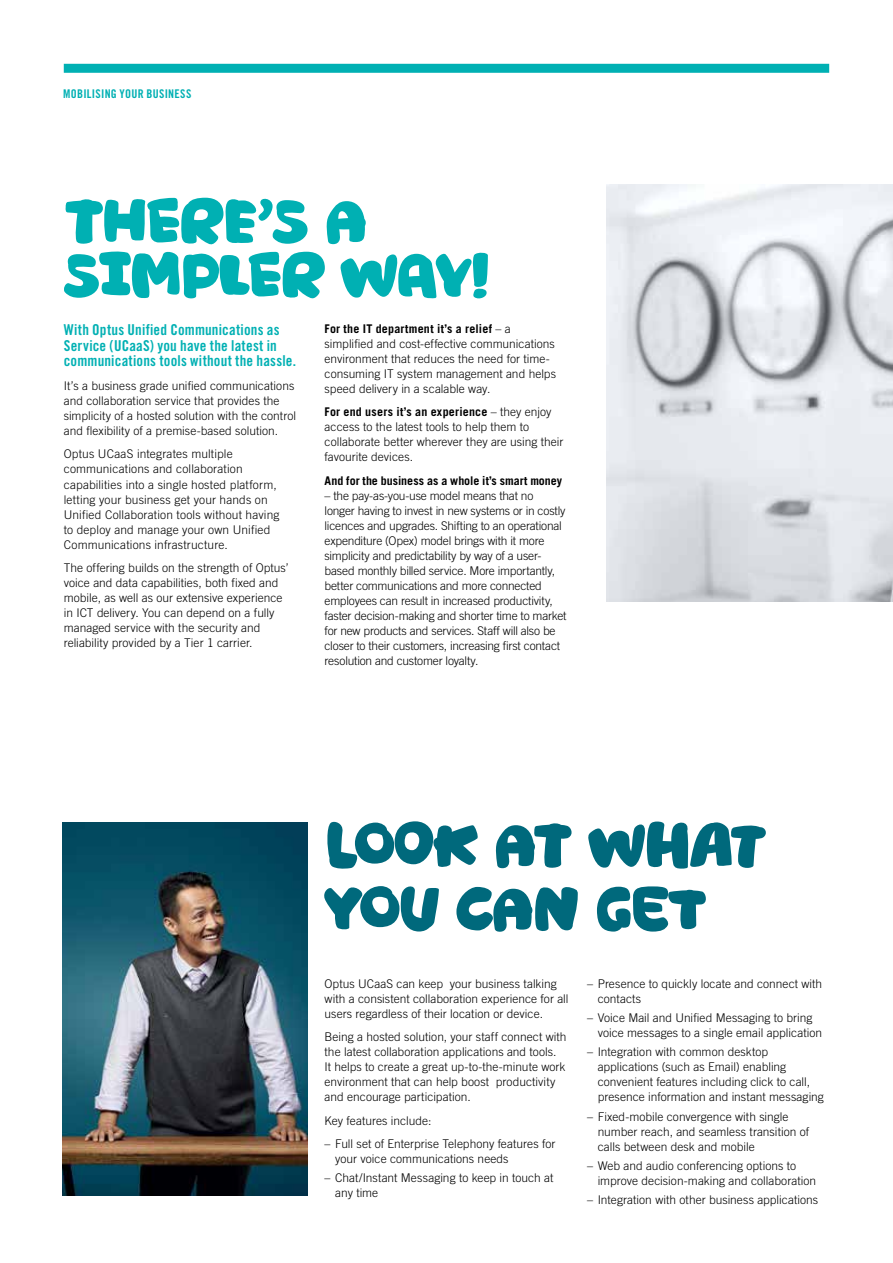
<style>
.page{position:relative;width:893px;height:1263px;background:#fff}
.page>*{position:absolute;margin:0;border:0;box-sizing:border-box;transform-origin:0 0}
.t1{font:700 67.5px/54px "Optus Voice BETA01";letter-spacing:-.01em;color:#00b0b3}
.t2{font:700 67.5px/63.4px "Optus Voice BETA01";letter-spacing:-.03em;color:#00697c}
.t3{font:15px/15.8px "Trade Gothic LT Pro Bd Cn 20";letter-spacing:.015em;color:#00b0b3}
.t4{font:300 12px/15px "Trade Gothic LT Pro";color:#000}
.t5{font:700 12px "Trade Gothic LT Pro";color:#000}
.t6{font:12px "Trade Gothic LT Pro Bd Cn 20";letter-spacing:.025em;color:#00b0b3}
.s1{font-weight:700}
</style>
<div class="page">
<img style="left:62px;top:822px;width:246px;height:374px">
<img style="left:606px;top:185px;width:287px;height:417px">
<div style="left:64px;top:64px;width:765px;height:9px;background:#00b0b3"></div>
<p class="t6" style="left:63px;top:87px;width:103px">MOBILISING YOUR BUSINESS</p>
<h1 class="t1" style="left:64px;top:198px;width:304px">THERE’S A<br>SIMPLER</h1>
<h1 class="t1" style="left:340px;top:252px;width:151px">WAY!</h1>
<p class="t3" style="left:64px;top:322px;width:234px">With Optus Unified Communications as<br>Service (UCaaS) you have the latest in communications tools without the hassle.</p>
<p class="t4" style="left:64px;top:378px;width:234px">It’s a business grade unified communications and collaboration service that provides the simplicity of a hosted solution with the control and flexibility of a premise-based solution.</p>
<p class="t4" style="left:64px;top:447px;width:217px">Optus UCaaS integrates multiple communications and collaboration capabilities into a single hosted platform, letting your business get your hands on Unified Collaboration tools without having to deploy and manage your own Unified Communications infrastructure.</p>
<p class="t4" style="left:64px;top:560px;width:226px">The offering builds on the strength of Optus’ voice and data capabilities, both fixed and mobile, as well as our extensive experience in ICT delivery. You can depend on a fully managed service with the security and reliability provided by a Tier 1 carrier.</p>
<p class="t4" style="left:325px;top:321px;width:233px"><span class="s1">For the IT department it’s a relief</span> – a simplified and cost-effective communications environment that reduces the need for time&shy;consuming IT system management and helps speed delivery in a scalable way.</p>
<p class="t4" style="left:325px;top:404px;width:240px"><span class="s1">For end users it’s an experience</span> – they enjoy access to the latest tools to help them to collaborate better wherever they are using their favourite devices.</p>
<p class="t5" style="left:325px;top:473px;width:239px">And for the business as a whole it’s smart money</p>
<p class="t4" style="left:325px;top:488px;width:243px">– the pay-as-you-use model means that no longer having to invest in new systems or in costly licences and upgrades. Shifting to an operational expenditure (Opex) model brings with it more simplicity and predictability by way of a user&shy;based monthly billed service. More importantly, better communications and more connected employees can result in increased productivity, faster decision-making and shorter time to market for new products and services. Staff will also be closer to their customers, increasing first contact resolution and customer loyalty.</p>
<h1 class="t2" style="left:325px;top:817px;width:446px">LOOK AT WHAT<br>YOU CAN GET</h1>
<p class="t4" style="left:325px;top:976px;width:245px">Optus UCaaS can keep your business talking with a consistent collaboration experience for all users regardless of their location or device.</p>
<p class="t4" style="left:325px;top:1029px;width:244px">Being a hosted solution, your staff connect with the latest collaboration applications and tools.<br>It helps to create a great up-to-the-minute work environment that can help boost productivity and encourage participation.</p>
<p class="t4" style="left:325px;top:1113px;width:108px">Key features include:</p>
<p class="t4" style="left:335px;top:1136px;width:222px;text-indent:-11px">– Full set of Enterprise Telephony features for your voice communications needs</p>
<p class="t4" style="left:335px;top:1170px;width:220px;text-indent:-11px">– Chat/Instant Messaging to keep in touch at any time</p>
<p class="t4" style="left:598px;top:976px;width:226px;text-indent:-11px">– Presence to quickly locate and connect with contacts</p>
<p class="t4" style="left:598px;top:1010px;width:226px;text-indent:-11px">– Voice Mail and Unified Messaging to bring voice messages to a single email application</p>
<p class="t4" style="left:598px;top:1044px;width:228px;text-indent:-11px">– Integration with common desktop applications (such as Email) enabling convenient features including click to call, presence information and instant messaging</p>
<p class="t4" style="left:598px;top:1108px;width:213px;text-indent:-11px">– Fixed-mobile convergence with single number reach, and seamless transition of calls between desk and mobile</p>
<p class="t4" style="left:598px;top:1158px;width:220px;text-indent:-11px">– Web and audio conferencing options to improve decision-making and collaboration</p>
<p class="t4" style="left:587px;top:1192px;width:233px">– Integration with other business applications</p>
</div>
